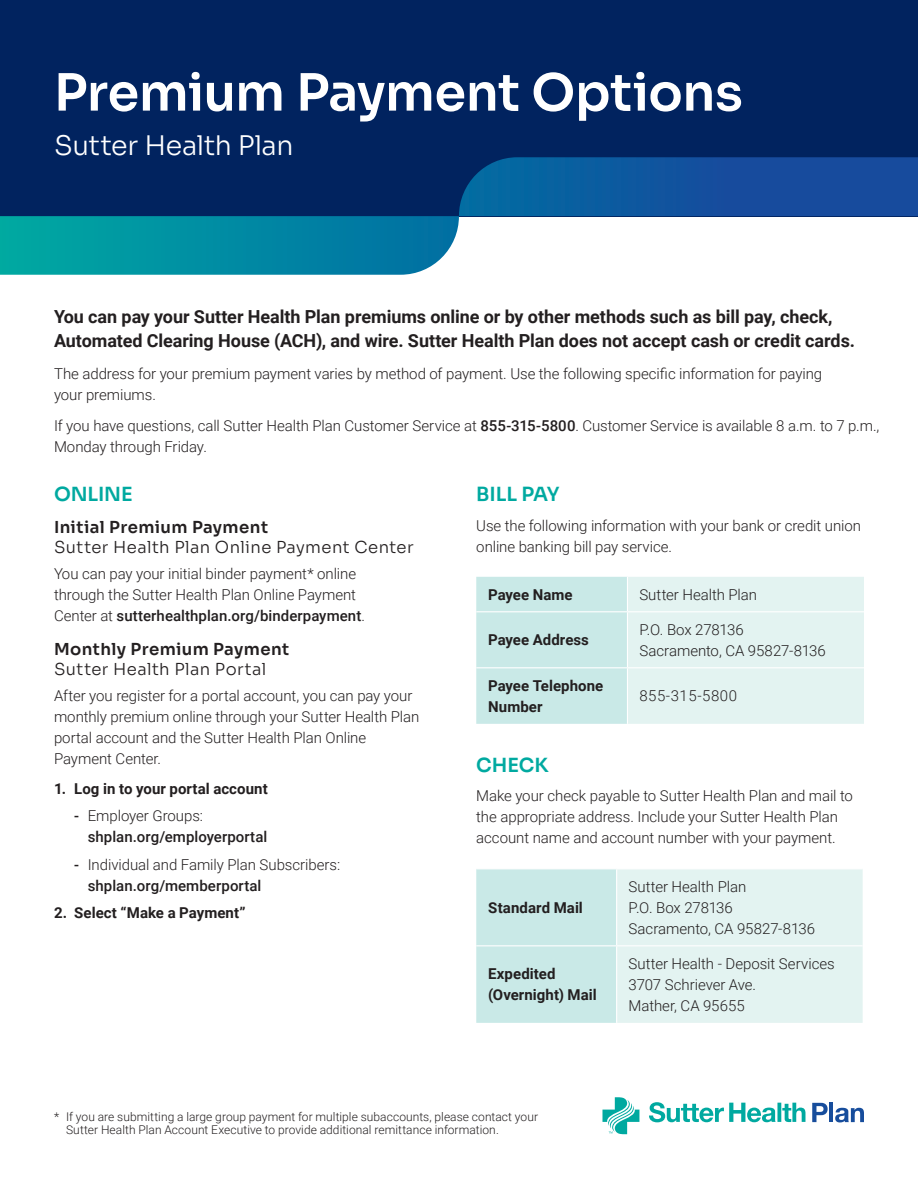
<style>
.page{position:relative;width:918px;height:1188px;background:#fff}
.page>*{position:absolute;margin:0;border:0;box-sizing:border-box;transform-origin:0 0}
.t1{font:600 51px "Sora";letter-spacing:-.01em;color:#fff}
.t2{font:300 27px "Sora";letter-spacing:-.015em;color:#fff}
.t3{font:600 19.5px "Sora";letter-spacing:-.01em;color:#00a9a0}
.t4{font:700 18px/24px "Roboto";letter-spacing:-.005em;color:#231f20}
.t5{font:300 16.5px "Sora";letter-spacing:.025em;color:#231f20}
.t6{font:600 16.5px "Sora";letter-spacing:.025em;color:#231f20}
.t7{font:300 15px/21px "Roboto";letter-spacing:-.005em;color:#231f20}
.t8{font:700 15px/21px "Roboto";letter-spacing:.005em;color:#231f20}
.t9{font:500 15px/21px "Roboto";letter-spacing:.005em;color:#231f20}
.t10{font:300 15px "Roboto";letter-spacing:.035em;color:#231f20}
.t11{font:300 12px/13.5px "Roboto";letter-spacing:.005em;color:#231f20}
.s1{font-weight:500}
.s2{font-weight:300}
</style>
<div class="page">
<div style="left:0;top:0;width:918px;height:216px;background:#01235f"></div>
<svg style="left:0;top:157px;width:918px;height:118px"></svg>
<svg style="left:476px;top:577px;width:388px;height:147px;background:#d9efed"></svg>
<svg style="left:476px;top:869px;width:387px;height:154px;background:#d9efed"></svg>
<hr style="left:627px;top:577px;width:1px;height:34px;background:#fff">
<hr style="left:476px;top:611px;width:151px;height:1px;background:#fff">
<hr style="left:627px;top:611px;width:237px;height:1px;background:#fff">
<hr style="left:627px;top:612px;width:1px;height:55px;background:#fff">
<hr style="left:476px;top:667px;width:151px;height:1px;background:#fff">
<hr style="left:627px;top:667px;width:237px;height:1px;background:#fff">
<hr style="left:627px;top:668px;width:1px;height:56px;background:#fff">
<hr style="left:616px;top:869px;width:1px;height:76px;background:#fff">
<hr style="left:476px;top:945px;width:141px;height:1px;background:#fff">
<hr style="left:617px;top:945px;width:246px;height:1px;background:#fff">
<hr style="left:616px;top:946px;width:1px;height:77px;background:#fff">
<svg style="left:603px;top:1097px;width:36px;height:37px"></svg>
<svg style="left:649px;top:1102px;width:156px;height:20px"></svg>
<svg style="left:812px;top:1103px;width:16px;height:19px"></svg>
<hr style="left:829px;top:1103px;width:4px;height:19px;background:#174d9c">
<svg style="left:835px;top:1108px;width:29px;height:14px"></svg>
<h1 class="t1" style="left:54px;top:50px;width:690px">Premium Payment Options</h1>
<h1 class="t2" style="left:54px;top:123px;width:241px">Sutter Health Plan</h1>
<p class="t4" style="left:54px;top:304px;width:802px">You can pay your Sutter Health Plan premiums online or by other methods such as bill pay, check,<br>Automated Clearing House (ACH), and wire. Sutter Health Plan does not accept cash or credit cards.</p>
<p class="t7" style="left:54px;top:362px;width:770px">The address for your premium payment varies by method of payment. Use the following specific information for paying your premiums.</p>
<p class="t7" style="left:54px;top:415px;width:827px">If you have questions, call Sutter Health Plan Customer Service at <span class="s1">855-315-5800</span>. Customer Service is available 8 a.m. to 7 p.m.,<br>Monday through Friday.</p>
<h2 class="t3" style="left:54px;top:478px;width:80px">ONLINE</h2>
<h3 class="t6" style="left:54px;top:513px;width:216px">Initial Premium Payment</h3>
<h4 class="t5" style="left:54px;top:533px;width:361px">Sutter Health Plan Online Payment Center</h4>
<p class="t7" style="left:54px;top:563px;width:313px">You can pay your initial binder payment* online through the Sutter Health Plan Online Payment<br>Center at <span class="s1">sutterhealthplan.org/binderpayment</span>.</p>
<h3 class="t6" style="left:54px;top:635px;width:237px">Monthly Premium Payment</h3>
<h4 class="t5" style="left:54px;top:655px;width:214px">Sutter Health Plan Portal</h4>
<p class="t7" style="left:54px;top:685px;width:367px">After you register for a portal account, you can pay your monthly premium online through your Sutter Health Plan portal account and the Sutter Health Plan Online Payment Center.</p>
<p class="t8" style="left:54px;top:777px;width:14px">1.</p>
<p class="t8" style="left:74px;top:777px;width:195px">Log in to your portal account</p>
<p class="t9" style="left:88px;top:805px;width:181px;text-indent:-14px">- <span class="s2">Employer Groups: </span>shplan.org/employerportal</p>
<p class="t7" style="left:88px;top:853px;width:254px;text-indent:-14px"><span class="s1">-</span> Individual and Family Plan Subscribers: <span class="s1">shplan.org/memberportal</span></p>
<p class="t8" style="left:54px;top:902px;width:193px">2. Select “Make a Payment”</p>
<h2 class="t3" style="left:476px;top:478px;width:85px">BILL PAY</h2>
<p class="t7" style="left:476px;top:515px;width:386px">Use the following information with your bank or credit union online banking bill pay service.</p>
<p class="t8" style="left:488px;top:584px;width:86px">Payee Name</p>
<p class="t7" style="left:639px;top:584px;width:119px">Sutter Health Plan</p>
<p class="t8" style="left:488px;top:629px;width:102px">Payee Address</p>
<p class="t7" style="left:639px;top:619px;width:106px">P.O. Box 278136</p>
<p class="t7" style="left:639px;top:640px;width:188px">Sacramento, CA 95827-8136</p>
<p class="t8" style="left:488px;top:675px;width:117px">Payee Telephone<br>Number</p>
<p class="t10" style="left:639px;top:686px;width:99px">855-315-5800</p>
<h2 class="t3" style="left:476px;top:749px;width:74px">CHECK</h2>
<p class="t7" style="left:476px;top:785px;width:378px">Make your check payable to Sutter Health Plan and mail to the appropriate address. Include your Sutter Health Plan account name and account number with your payment.</p>
<p class="t8" style="left:488px;top:897px;width:96px">Standard Mail</p>
<p class="t8" style="left:488px;top:963px;width:110px">Expedited (Overnight) Mail</p>
<p class="t7" style="left:629px;top:876px;width:119px">Sutter Health Plan</p>
<p class="t7" style="left:629px;top:897px;width:106px">P.O. Box 278136</p>
<p class="t7" style="left:629px;top:918px;width:188px">Sacramento, CA 95827-8136</p>
<p class="t7" style="left:629px;top:953px;width:208px">Sutter Health - Deposit Services</p>
<p class="t7" style="left:629px;top:974px;width:129px">3707 Schriever Ave.</p>
<p class="t7" style="left:629px;top:995px;width:118px">Mather, CA 95655</p>
<p class="t11" style="left:66px;top:1109px;width:474px;text-indent:-12px">* If you are submitting a large group payment for multiple subaccounts, please contact your<br>Sutter Health Plan Account Executive to provide additional remittance information.</p>
</div>
